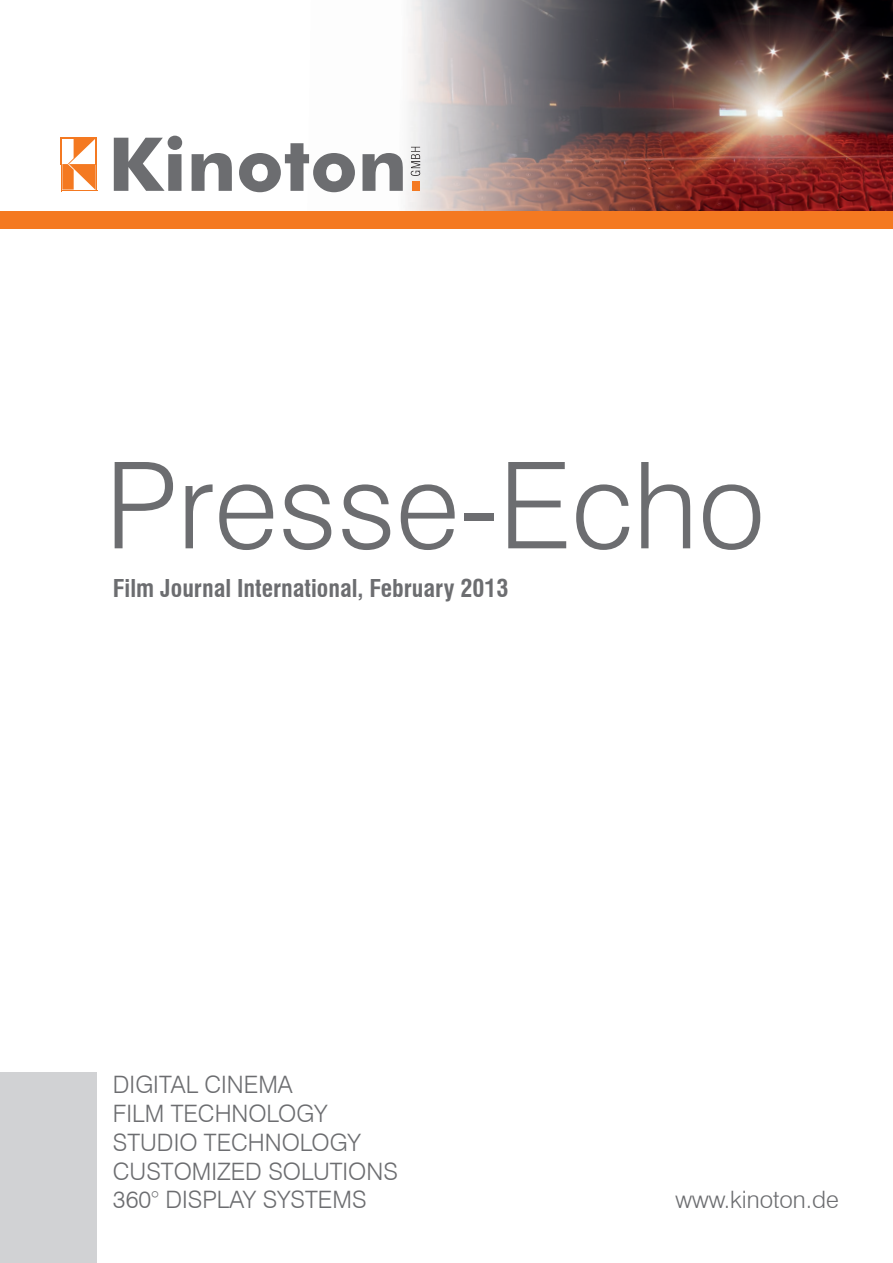
<style>
.page{position:relative;width:893px;height:1263px;background:#fff}
.page>*{position:absolute;margin:0;border:0;box-sizing:border-box;transform-origin:0 0}
.t1{font:300 120px "Swiss 721 BT";color:#6c6d70}
.t2{font:300 24px/28.8px "Swiss 721 BT";color:#6c6d70}
.t3{font:700 condensed 24px "Swiss 721 BT";color:#6c6d70}
</style>
<div class="page">
<img style="left:331px;top:0;width:562px;height:211px">
<div style="left:412px;top:181px;width:7px;height:10px;background:#f47921"></div>
<hr style="left:61px;top:191px;width:36px;height:1px;background:#f47921">
<svg style="left:61px;top:137px;width:37px;height:54px"></svg>
<svg style="left:114px;top:136px;width:289px;height:56px"></svg>
<svg style="left:411px;top:147px;width:9px;height:29px"></svg>
<div style="left:0;top:211px;width:893px;height:18px;background:#f47921"></div>
<div style="left:0;top:1072px;width:97px;height:191px;background:#d1d2d4"></div>
<h1 class="t1" style="left:105px;top:433px;width:661px">Presse-Echo</h1>
<p class="t3" style="left:113px;top:573px;width:397px">Film Journal International, February 2013</p>
<p class="t2" style="left:113px;top:1070px;width:286px">DIGITAL CINEMA<br>FILM TECHNOLOGY<br>STUDIO TECHNOLOGY<br>CUSTOMIZED SOLUTIONS<br>360° DISPLAY SYSTEMS</p>
<p class="t2" style="left:675px;top:1185px;width:165px">www.kinoton.de</p>
</div>
